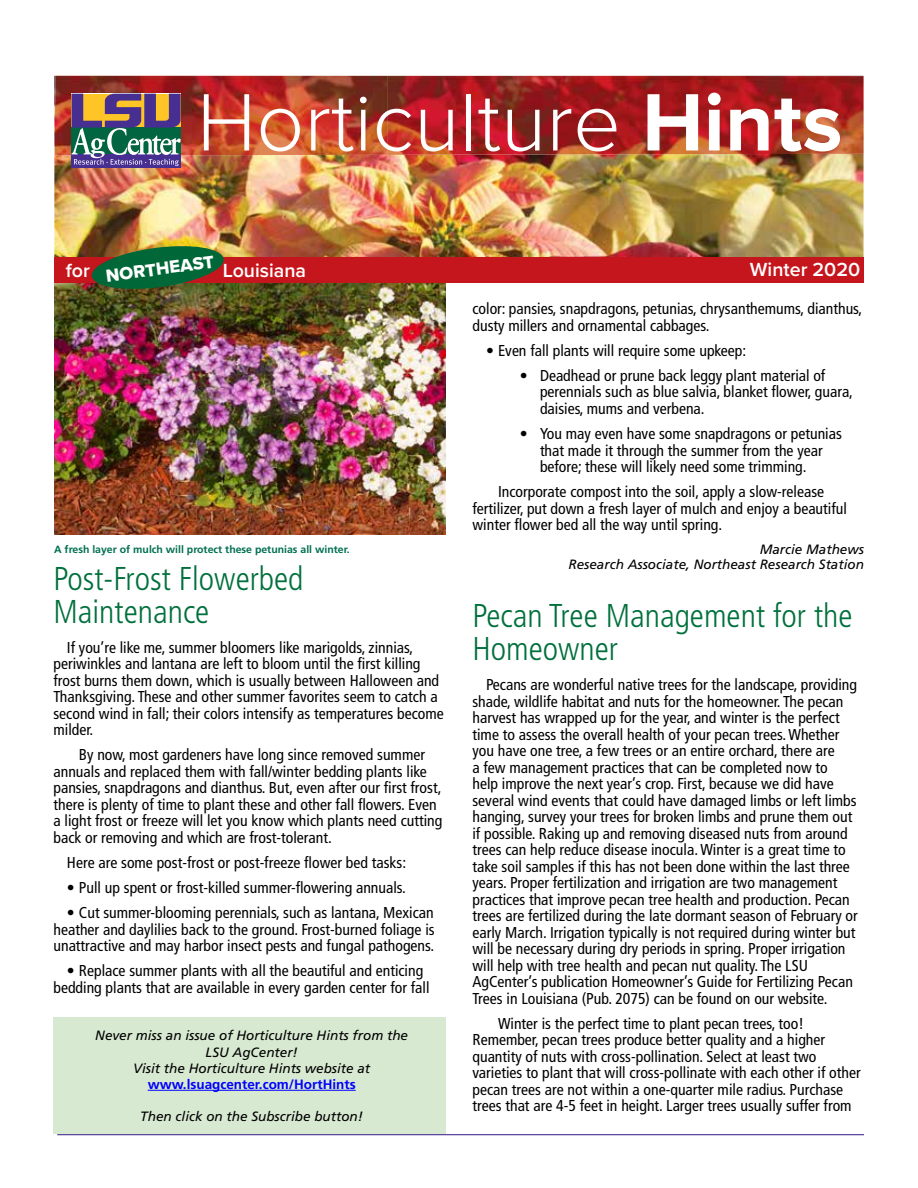
<style>
.page{position:relative;width:918px;height:1188px;background:#fff}
.page>*{position:absolute;margin:0;border:0;box-sizing:border-box;transform-origin:0 0}
.t1{font:300 84.3px "Proxima Nova";color:#fff}
.Headings_H1{font:300 condensed 33px/33px "Frutiger LT Std";color:#00703c}
.t2{font:600 19.65px "Proxima Nova";color:#fff}
.t3{font:18.3px "Proxima Nova Extrabld";color:#fff}
.Body_text_P{font:condensed 15.75px/16.5px "Frutiger LT Std";color:#000}
.Website{font:italic 13.5px "Frutiger LT Std";color:#000}
.author_name_P{font:italic 13.5px "Frutiger LT Std";color:#000}
.Website-2{font:700 13.5px "Frutiger LT Std";color:#00f}
.Caption_P{font:700 10.5px "Frutiger LT Std";color:#006f51}
.s1{font-weight:700}
</style>
<div class="page">
<img style="left:54px;top:283px;width:392px;height:252px">
<div style="left:53px;top:1017px;width:393px;height:117px;background:#d8e9d2"></div>
<hr style="left:57px;top:1134px;width:807px;height:1px;background:#492f92">
<hr style="left:148px;top:1090px;width:208px;height:1px;background:#00f">
<img style="left:54px;top:76px;width:810px;height:181px">
<div style="left:54px;top:257px;width:810px;height:26px;background:#c6161d"></div>
<hr style="left:864px;top:76px;width:1px;height:78px;background:#e0896f">
<img style="left:55px;top:76px;width:666px;height:80px">
<img style="left:721px;top:76px;width:143px;height:78px">
<div style="left:72px;top:154px;width:109px;height:14px;background:#472f92"></div>
<svg style="left:72px;top:94px;width:109px;height:72px"></svg>
<img style="left:90px;top:243px;width:135px;height:46px">
<p class="t1" style="left:197px;top:76px;width:647px">Horticulture <span class="s1">Hints</span></p>
<p class="t2" style="left:66px;top:256px;width:26px">for</p>
<p class="t3" style="left:104px;top:262px;width:111px;rotate:-7deg">NORTHEAST</p>
<p class="t2" style="left:223px;top:256px;width:85px">Louisiana</p>
<p class="t2" style="left:750px;top:255px;width:112px">Winter 2020</p>
<p class="Caption_P" style="left:54px;top:543px;width:297px">A fresh layer of mulch will protect these petunias all winter.</p>
<h1 class="Headings_H1" style="left:53px;top:562px;width:252px">Post-Frost Flowerbed<br>Maintenance</h1>
<p class="Body_text_P" style="left:53px;top:639px;width:392px;text-indent:14px">If you’re like me, summer bloomers like marigolds, zinnias, periwinkles and lantana are left to bloom until the first killing frost burns them down, which is usually between Halloween and Thanksgiving. These and other summer favorites seem to catch a second wind in fall; their colors intensify as temperatures become milder.</p>
<p class="Body_text_P" style="left:53px;top:747px;width:390px;text-indent:26px">By now, most gardeners have long since removed summer annuals and replaced them with fall/winter bedding plants like pansies, snapdragons and dianthus. But, even after our first frost, there is plenty of time to plant these and other fall flowers. Even a light frost or freeze will let you know which plants need cutting back or removing and which are frost-tolerant.</p>
<p class="Body_text_P" style="left:67px;top:854px;width:341px">Here are some post-frost or post-freeze flower bed tasks:</p>
<p class="Body_text_P" style="left:67px;top:879px;width:340px">• Pull up spent or frost-killed summer-flowering annuals.</p>
<p class="Body_text_P" style="left:53px;top:905px;width:383px;text-align:justify;text-indent:14px">• Cut summer-blooming perennials, such as lantana, Mexican heather and daylilies back to the ground. Frost-burned foliage is unattractive and may harbor insect pests and fungal pathogens.</p>
<p class="Body_text_P" style="left:53px;top:963px;width:378px;text-align:center">• Replace summer plants with all the beautiful and enticing bedding plants that are available in every garden center for fall</p>
<p class="Website" style="left:95px;top:1028px;width:314px">Never miss an issue of Horticulture Hints from the</p>
<p class="Website" style="left:206px;top:1044px;width:94px">LSU AgCenter!</p>
<p class="Website" style="left:133px;top:1060px;width:239px">Visit the Horticulture Hints website at</p>
<p class="Website-2" style="left:148px;top:1076px;width:210px">www.lsuagcenter.com/HortHints</p>
<p class="Website" style="left:140px;top:1109px;width:224px">Then click on the Subscribe button!</p>
<p class="Body_text_P" style="left:472px;top:301px;width:391px">color: pansies, snapdragons, petunias, chrysanthemums, dianthus, dusty millers and ornamental cabbages.</p>
<p class="Body_text_P" style="left:486px;top:342px;width:262px">• Even fall plants will require some upkeep:</p>
<p class="Body_text_P" style="left:540px;top:367px;width:315px;text-indent:-20px">• Deadhead or prune back leggy plant material of perennials such as blue salvia, blanket flower, guara, daisies, mums and verbena.</p>
<p class="Body_text_P" style="left:540px;top:426px;width:303px;text-indent:-20px">• You may even have some snapdragons or petunias that made it through the summer from the year before; these will likely need some trimming.</p>
<p class="Body_text_P" style="left:472px;top:484px;width:376px;text-indent:26px">Incorporate compost into the soil, apply a slow-release fertilizer, put down a fresh layer of mulch and enjoy a beautiful winter flower bed all the way until spring.</p>
<p class="author_name_P" style="left:760px;top:541px;width:106px">Marcie Mathews</p>
<p class="author_name_P" style="left:568px;top:556px;width:297px">Research Associate, Northeast Research Station</p>
<h1 class="Headings_H1" style="left:472px;top:600px;width:382px">Pecan Tree Management for the<br>Homeowner</h1>
<p class="Body_text_P" style="left:472px;top:676px;width:387px;text-indent:14px">Pecans are wonderful native trees for the landscape, providing shade, wildlife habitat and nuts for the homeowner. The pecan harvest has wrapped up for the year, and winter is the perfect time to assess the overall health of your pecan trees. Whether you have one tree, a few trees or an entire orchard, there are<br>a few management practices that can be completed now to<br>help improve the next year’s crop. First, because we did have several wind events that could have damaged limbs or left limbs hanging, survey your trees for broken limbs and prune them out if possible. Raking up and removing diseased nuts from around trees can help reduce disease inocula. Winter is a great time to take soil samples if this has not been done within the last three years. Proper fertilization and irrigation are two management practices that improve pecan tree health and production. Pecan trees are fertilized during the late dormant season of February or early March. Irrigation typically is not required during winter but will be necessary during dry periods in spring. Proper irrigation will help with tree health and pecan nut quality. The LSU AgCenter’s publication Homeowner’s Guide for Fertilizing Pecan Trees in Louisiana (Pub. 2075) can be found on our website.</p>
<p class="Body_text_P" style="left:472px;top:1015px;width:390px;text-indent:26px">Winter is the perfect time to plant pecan trees, too!<br>Remember, pecan trees produce better quality and a higher quantity of nuts with cross-pollination. Select at least two varieties to plant that will cross-pollinate with each other if other pecan trees are not within a one-quarter mile radius. Purchase trees that are 4-5 feet in height. Larger trees usually suffer from</p>
</div>
